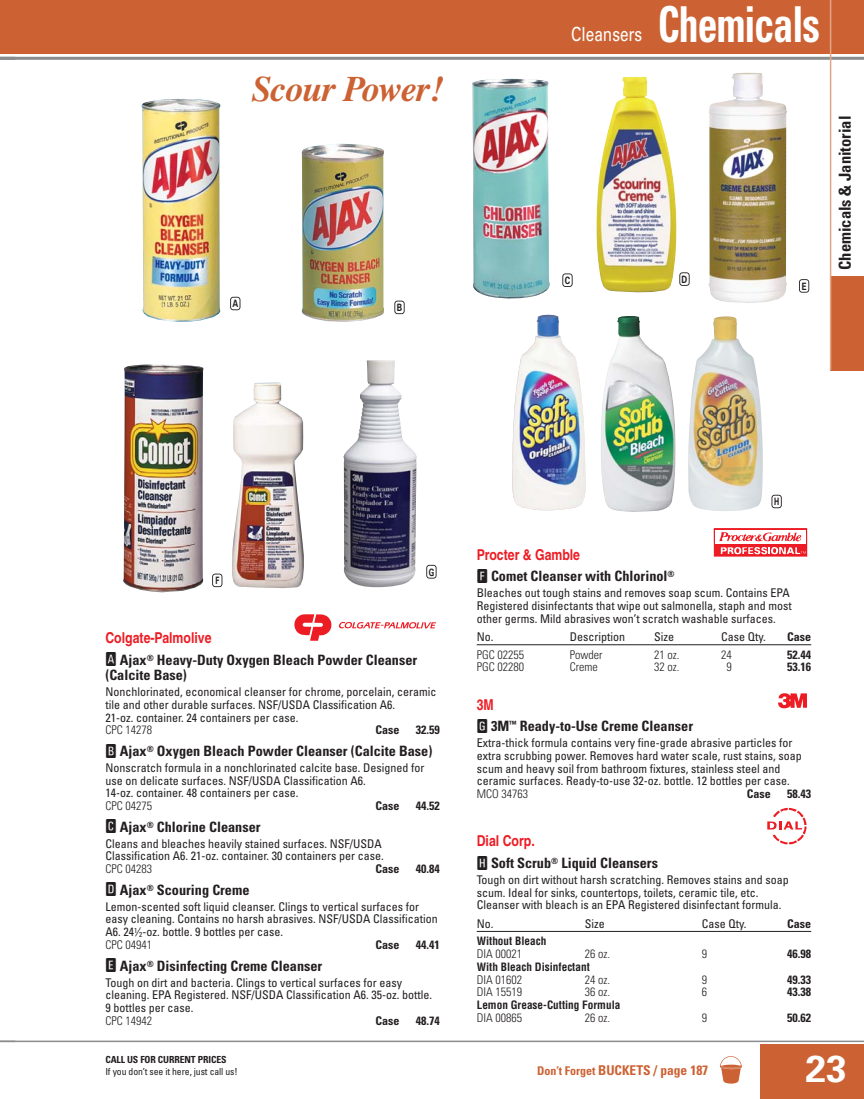
<style>
.page{position:relative;width:864px;height:1099px;background:#fff}
.page>*{position:absolute;margin:0;border:0;box-sizing:border-box;transform-origin:0 0}
.t1{font:700 condensed 49.5px "Univers";letter-spacing:-.02em;color:#fff;scale:.8 1}
.t2{font:700 37.5px "Univers";color:#fff}
.t3{font:italic 700 36px "Times";letter-spacing:-.025em;color:#cc6233}
.t4{font:19.5px "Univers";color:#fff;scale:.79 1}
.t5{font:700 condensed 16.5px "Univers";color:#231f20}
.t6{font:700 15px "Helvetica";color:#ed1c24;scale:.82 1}
.t7{font:700 condensed 14.25px/15.8px "Univers";color:#231f20}
.t8{font:700 condensed 13.5px "Univers";color:#cc6233}
.t9{font:condensed 12px/12.8px "Univers";color:#231f20}
.t10{font:300 condensed 12px "Univers";color:#231f20}
.t11{font:700 condensed 12px "Univers";color:#231f20}
.t12{font:700 condensed 11.25px "Helvetica";color:#231f20}
.t13{font:700 10.2px "Univers";color:#231f20;scale:.8 1}
.t14{font:700 10.2px "Univers";color:#231f20;scale:.7 1}
.t15{font:condensed 9.75px/12px "Univers";letter-spacing:-.01em;color:#231f20}
.s1{font-family:"Catalog Bld";font-weight:400;font-stretch:normal;font-size:21px}
.s2{font-weight:300}
.s3{font-size:7.2px}
.s4{font-weight:700}
.s5{font-size:12px}
</style>
<div class="page">
<div style="left:831px;top:276px;width:33px;height:94px;background:#cc6233"></div>
<hr style="left:0;top:1040px;width:864px;height:2px;background:#8a8c8e">
<div style="left:760px;top:1044px;width:104px;height:54px;background:#cc6233"></div>
<div style="left:0;top:0;width:864px;height:54px;background:#cc6233"></div>
<hr style="left:0;top:57px;width:864px;height:3px;background:#8a8c8e">
<svg style="left:0;top:1040px;width:15px;height:1px"></svg>
<hr style="left:830px;top:0;width:1px;height:370px;background:#e2a686">
<img style="left:719px;top:1056px;width:23px;height:28px">
<img style="left:232px;top:382px;width:72px;height:207px">
<img style="left:123px;top:364px;width:81px;height:228px">
<img style="left:344px;top:360px;width:73px;height:227px">
<img style="left:601px;top:316px;width:75px;height:196px">
<img style="left:688px;top:316px;width:75px;height:195px">
<img style="left:512px;top:315px;width:74px;height:195px">
<svg style="left:212px;top:573px;width:10px;height:14px"></svg>
<svg style="left:426px;top:565px;width:11px;height:13px"></svg>
<svg style="left:772px;top:494px;width:10px;height:14px"></svg>
<svg style="left:294px;top:614px;width:38px;height:26px"></svg>
<svg style="left:339px;top:622px;width:97px;height:6px"></svg>
<hr style="left:477px;top:644px;width:334px;height:1px;background:#231f20">
<hr style="left:477px;top:931px;width:334px;height:1px;background:#231f20">
<svg style="left:767px;top:807px;width:40px;height:37px"></svg>
<svg style="left:778px;top:693px;width:29px;height:15px"></svg>
<svg style="left:714px;top:528px;width:93px;height:28px"></svg>
<img style="left:472px;top:79px;width:78px;height:220px">
<img style="left:596px;top:77px;width:81px;height:215px">
<img style="left:708px;top:73px;width:79px;height:230px">
<img style="left:142px;top:98px;width:78px;height:224px">
<img style="left:302px;top:144px;width:82px;height:178px">
<svg style="left:394px;top:300px;width:11px;height:14px"></svg>
<svg style="left:562px;top:273px;width:11px;height:14px"></svg>
<svg style="left:679px;top:272px;width:11px;height:14px"></svg>
<svg style="left:799px;top:279px;width:10px;height:14px"></svg>
<svg style="left:230px;top:297px;width:10px;height:13px"></svg>
<p class="t3" style="left:252px;top:76px;width:193px">Scour Power!</p>
<p class="t13" style="left:232px;top:300px;width:9px">A</p>
<p class="t13" style="left:397px;top:304px;width:8px">B</p>
<p class="t4" style="left:571px;top:27px;width:91px">Cleansers</p>
<p class="t1" style="left:658px;top:6px;width:204px">Chemicals</p>
<p class="t13" style="left:565px;top:277px;width:8px">C</p>
<p class="t13" style="left:682px;top:275px;width:9px">D</p>
<p class="t13" style="left:802px;top:282px;width:8px">E</p>
<p class="t5" style="left:839px;top:270px;width:155px;rotate:-90deg">Chemicals &amp; Janitorial</p>
<p class="t14" style="left:215px;top:577px;width:7px">F</p>
<p class="t14" style="left:429px;top:568px;width:9px">G</p>
<p class="t6" style="left:105px;top:632px;width:131px">Colgate-Palmolive</p>
<p class="t7" style="left:105px;top:653px;width:313px"><span class="s1">A</span> Ajax<sup>®</sup> Heavy-Duty Oxygen Bleach Powder Cleanser (Calcite Base)</p>
<p class="t9" style="left:105px;top:686px;width:333px">Nonchlorinated, economical cleanser for chrome, porcelain, ceramic tile and other durable surfaces. NSF/USDA Classification A6.<br>21-oz. container. 24 containers per case.<br><span class="s2">CPC 14278</span></p>
<p class="t11" style="left:375px;top:725px;width:25px">Case</p>
<p class="t11" style="left:416px;top:725px;width:25px">32.59</p>
<p class="t7" style="left:105px;top:744px;width:328px"><span class="s1">B</span> Ajax<sup>®</sup> Oxygen Bleach Powder Cleanser (Calcite Base)</p>
<p class="t9" style="left:105px;top:762px;width:321px">Nonscratch formula in a nonchlorinated calcite base. Designed for use on delicate surfaces. NSF/USDA Classification A6.<br>14-oz. container. 48 containers per case.<br><span class="s2">CPC 04275</span></p>
<p class="t11" style="left:375px;top:801px;width:25px">Case</p>
<p class="t11" style="left:416px;top:801px;width:25px">44.52</p>
<p class="t7" style="left:105px;top:820px;width:157px"><span class="s1">C</span> Ajax<sup>®</sup> Chlorine Cleanser</p>
<p class="t9" style="left:105px;top:838px;width:280px">Cleans and bleaches heavily stained surfaces. NSF/USDA<br>Classification A6. 21-oz. container. 30 containers per case.<br><span class="s2">CPC 04283</span></p>
<p class="t11" style="left:375px;top:864px;width:25px">Case</p>
<p class="t11" style="left:416px;top:864px;width:25px">40.84</p>
<p class="t7" style="left:105px;top:883px;width:146px"><span class="s1">D</span> Ajax<sup>®</sup> Scouring Creme</p>
<p class="t9" style="left:105px;top:901px;width:334px">Lemon-scented soft liquid cleanser. Clings to vertical surfaces for easy cleaning. Contains no harsh abrasives. NSF/USDA Classification A6. 24<sup>1</sup>⁄<span class="s3">2</span>-oz. bottle. 9 bottles per case.<br><span class="s2">CPC 04941</span></p>
<p class="t11" style="left:375px;top:940px;width:25px">Case</p>
<p class="t11" style="left:416px;top:940px;width:25px">44.41</p>
<p class="t7" style="left:105px;top:959px;width:218px"><span class="s1">E</span> Ajax<sup>®</sup> Disinfecting Creme Cleanser</p>
<p class="t9" style="left:105px;top:976px;width:328px">Tough on dirt and bacteria. Clings to vertical surfaces for easy cleaning. EPA Registered. NSF/USDA Classification A6. 35-oz. bottle.<br>9 bottles per case.<br><span class="s2">CPC 14942</span></p>
<p class="t11" style="left:375px;top:1016px;width:25px">Case</p>
<p class="t11" style="left:416px;top:1016px;width:25px">48.74</p>
<p class="t14" style="left:774px;top:498px;width:9px">H</p>
<p class="t6" style="left:477px;top:548px;width:128px">Procter &amp; Gamble</p>
<p class="t7" style="left:477px;top:570px;width:199px"><span class="s1">F</span> Comet Cleanser with Chlorinol<sup>®</sup></p>
<p class="t9" style="left:477px;top:587px;width:317px">Bleaches out tough stains and removes soap scum. Contains EPA<br>Registered disinfectants that wipe out salmonella, staph and most other germs. Mild abrasives won’t scratch washable surfaces.</p>
<p class="t9" style="left:477px;top:631px;width:18px">No.</p>
<p class="t9" style="left:570px;top:631px;width:57px">Description</p>
<p class="t9" style="left:654px;top:631px;width:22px">Size</p>
<p class="t9" style="left:721px;top:631px;width:46px">Case Qty.</p>
<p class="t11" style="left:787px;top:632px;width:25px">Case</p>
<p class="t10" style="left:477px;top:650px;width:49px">PGC 02255</p>
<p class="t10" style="left:570px;top:650px;width:34px">Powder</p>
<p class="t10" style="left:654px;top:650px;width:27px">21 oz.</p>
<p class="t10" style="left:721px;top:650px;width:12px">24</p>
<p class="t11" style="left:787px;top:650px;width:25px">52.44</p>
<p class="t10" style="left:477px;top:662px;width:49px">PGC 02280</p>
<p class="t10" style="left:570px;top:662px;width:29px">Creme</p>
<p class="t10" style="left:654px;top:662px;width:27px">32 oz.</p>
<p class="t10" style="left:726px;top:662px;width:7px">9</p>
<p class="t11" style="left:787px;top:662px;width:25px">53.16</p>
<p class="t6" style="left:477px;top:698px;width:22px">3M</p>
<p class="t7" style="left:477px;top:720px;width:218px"><span class="s1">G</span> 3M<sup>™</sup> Ready-to-Use Creme Cleanser</p>
<p class="t9" style="left:477px;top:737px;width:326px">Extra-thick formula contains very fine-grade abrasive particles for extra scrubbing power. Removes hard water scale, rust stains, soap scum and heavy soil from bathroom fixtures, stainless steel and ceramic surfaces. Ready-to-use 32-oz. bottle. 12 bottles per case.<br><span class="s2">MCO 34763</span></p>
<p class="t11" style="left:747px;top:789px;width:25px">Case</p>
<p class="t11" style="left:787px;top:789px;width:25px">58.43</p>
<p class="t6" style="left:477px;top:835px;width:72px">Dial Corp.</p>
<p class="t7" style="left:477px;top:856px;width:183px"><span class="s1">H</span> Soft Scrub<sup>®</sup> Liquid Cleansers</p>
<p class="t9" style="left:477px;top:874px;width:314px">Tough on dirt without harsh scratching. Removes stains and soap scum. Ideal for sinks, countertops, toilets, ceramic tile, etc.<br>Cleanser with bleach is an EPA Registered disinfectant formula.</p>
<p class="t9" style="left:477px;top:918px;width:18px">No.</p>
<p class="t9" style="left:585px;top:918px;width:22px">Size</p>
<p class="t9" style="left:702px;top:918px;width:46px">Case Qty.</p>
<p class="t11" style="left:787px;top:919px;width:25px">Case</p>
<p class="t12" style="left:477px;top:936px;width:71px">Without Bleach</p>
<p class="t10" style="left:477px;top:949px;width:47px">DIA 00021</p>
<p class="t10" style="left:585px;top:949px;width:27px">26 oz.</p>
<p class="t10" style="left:702px;top:949px;width:7px">9</p>
<p class="t11" style="left:787px;top:949px;width:25px">46.98</p>
<p class="t12" style="left:477px;top:962px;width:115px">With Bleach Disinfectant</p>
<p class="t10" style="left:477px;top:974px;width:47px">DIA 01602</p>
<p class="t10" style="left:585px;top:974px;width:27px">24 oz.</p>
<p class="t10" style="left:702px;top:974px;width:7px">9</p>
<p class="t11" style="left:787px;top:974px;width:25px">49.33</p>
<p class="t10" style="left:477px;top:987px;width:47px">DIA 15519</p>
<p class="t10" style="left:585px;top:987px;width:27px">36 oz.</p>
<p class="t10" style="left:702px;top:987px;width:7px">6</p>
<p class="t11" style="left:787px;top:987px;width:25px">43.38</p>
<p class="t12" style="left:477px;top:1000px;width:145px">Lemon Grease-Cutting Formula</p>
<p class="t10" style="left:477px;top:1013px;width:47px">DIA 00865</p>
<p class="t10" style="left:585px;top:1013px;width:27px">26 oz.</p>
<p class="t10" style="left:702px;top:1013px;width:7px">9</p>
<p class="t11" style="left:787px;top:1013px;width:25px">50.62</p>
<p class="t15" style="left:105px;top:1054px;width:134px"><span class="s4">CALL US FOR CURRENT PRICES<br></span>If you don’t see it here, just call us!</p>
<p class="t2" style="left:805px;top:1054px;width:43px">23</p>
<p class="t2" style="left:800px;top:1058px;width:43px">10</p>
<p class="t8" style="left:537px;top:1065px;width:173px"><span class="s5">Don’t Forget</span> BUCKETS / page 187</p>
</div>
